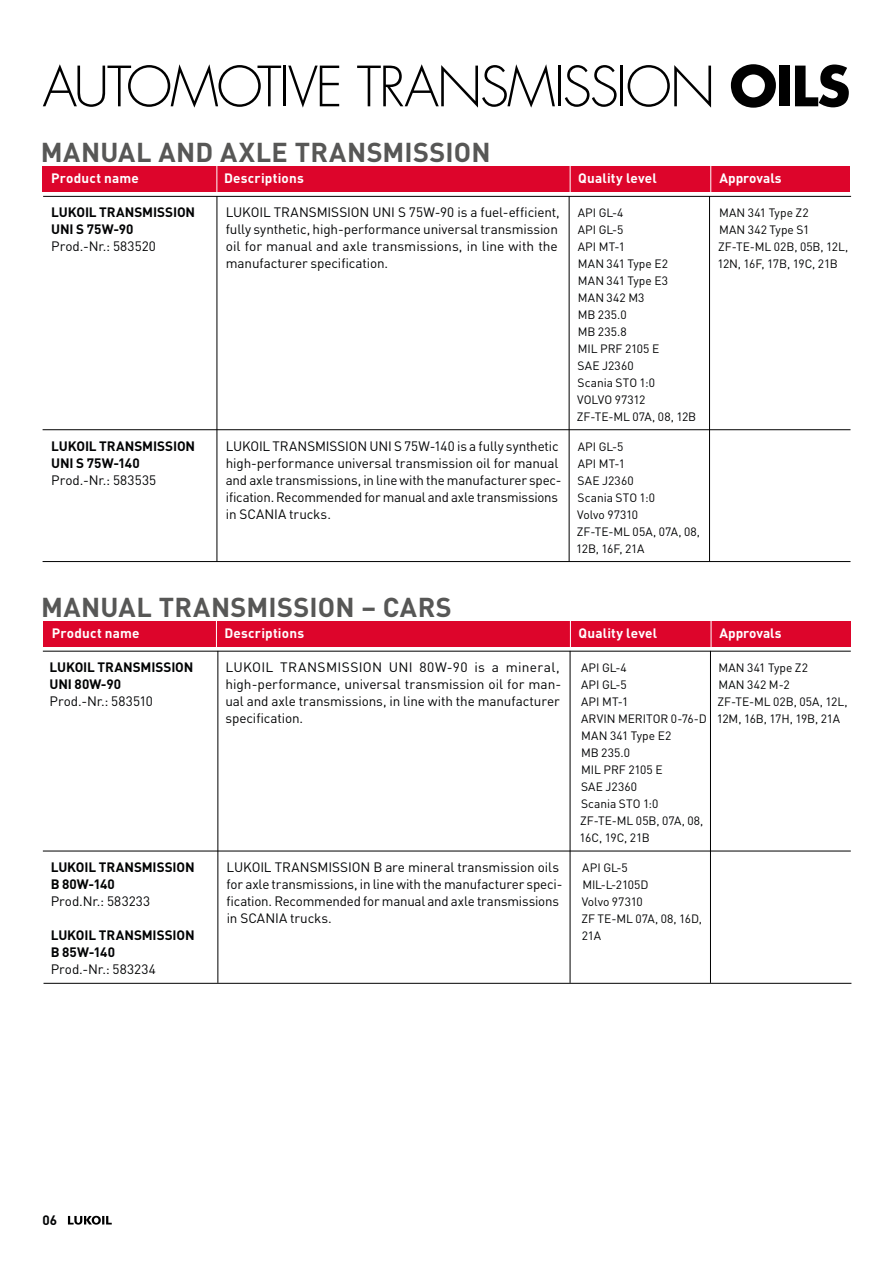
<style>
.page{position:relative;width:893px;height:1263px;background:#fff}
.page>*{position:absolute;margin:0;border:0;box-sizing:border-box;transform-origin:0 0}
.t1{font:300 54px "Futura";letter-spacing:-.04em;color:#000}
.t2{font:700 27px "DIN";letter-spacing:.015em;color:#575756}
.t3{font:13.5px/17px "DIN";letter-spacing:-.01em;color:#020304}
.t4{font:700 13.5px/17px "DIN";letter-spacing:-.005em;color:#020304}
.t5{font:700 13.5px "DIN";letter-spacing:.01em;color:#fff}
.t6{font:12px/17px "DIN";color:#020304}
.s1{font-weight:700}
</style>
<div class="page">
<hr style="left:43px;top:196px;width:808px;height:1px;background:#000">
<hr style="left:43px;top:429px;width:807px;height:1px;background:#000">
<hr style="left:43px;top:561px;width:807px;height:1px;background:#000">
<hr style="left:217px;top:196px;width:1px;height:365px;background:#000">
<hr style="left:569px;top:196px;width:1px;height:365px;background:#000">
<hr style="left:709px;top:196px;width:1px;height:365px;background:#000">
<div style="left:43px;top:166px;width:807px;height:25px;background:#dd052b"></div>
<svg style="left:216px;top:166px;width:1px;height:26px"></svg>
<svg style="left:570px;top:166px;width:1px;height:26px"></svg>
<hr style="left:710px;top:163px;width:1px;height:30px;background:#fff">
<hr style="left:43px;top:651px;width:808px;height:1px;background:#000">
<div style="left:43px;top:621px;width:808px;height:26px;background:#dd052b"></div>
<hr style="left:216px;top:619px;width:1px;height:30px;background:#fff">
<hr style="left:570px;top:619px;width:1px;height:30px;background:#fff">
<hr style="left:711px;top:618px;width:1px;height:30px;background:#fff">
<hr style="left:218px;top:651px;width:1px;height:332px;background:#000">
<hr style="left:570px;top:651px;width:1px;height:332px;background:#000">
<hr style="left:710px;top:651px;width:1px;height:332px;background:#000">
<hr style="left:44px;top:983px;width:807px;height:1px;background:#000">
<hr style="left:43px;top:851px;width:808px;height:1px;background:#000">
<svg style="left:68px;top:1216px;width:44px;height:9px"></svg>
<h1 class="t1" style="left:43px;top:52px;width:809px">AUTOMOTIVE TRANSMISSION <span class="s1">OILS</span></h1>
<h2 class="t2" style="left:41px;top:134px;width:451px">MANUAL AND AXLE TRANSMISSION</h2>
<p class="t5" style="left:51px;top:169px;width:89px">Product name</p>
<p class="t5" style="left:224px;top:169px;width:81px">Descriptions</p>
<p class="t5" style="left:578px;top:169px;width:80px">Quality level</p>
<p class="t5" style="left:719px;top:169px;width:64px">Approvals</p>
<p class="t4" style="left:51px;top:203px;width:145px">LUKOIL TRANSMISSION<br>UNI S 75W-90</p>
<p class="t3" style="left:51px;top:237px;width:106px">Prod.-Nr.: 583520</p>
<p class="t4" style="left:51px;top:437px;width:145px">LUKOIL TRANSMISSION<br>UNI S 75W-140</p>
<p class="t3" style="left:51px;top:471px;width:106px">Prod.-Nr.: 583535</p>
<p class="t3" style="left:226px;top:203px;width:336px">LUKOIL TRANSMISSION UNI S 75W-90 is a fuel-efficient, fully synthetic, high-performance universal transmission oil for manual and axle transmissions, in line with the manufacturer specification.</p>
<p class="t3" style="left:226px;top:437px;width:337px">LUKOIL TRANSMISSION UNI S 75W-140 is a fully synthetic high-performance universal transmission oil for manual and axle transmissions, in line with the manufacturer spec&shy;ification. Recommended for manual and axle transmissions in SCANIA trucks.</p>
<p class="t6" style="left:577px;top:204px;width:121px">API GL-4<br>API GL-5<br>API MT-1<br>MAN 341 Type E2<br>MAN 341 Type E3<br>MAN 342 M3<br>MB 235.0<br>MB 235.8<br>MIL PRF 2105 E<br>SAE J2360<br>Scania STO 1:0<br>VOLVO 97312<br>ZF-TE-ML 07A, 08, 12B</p>
<p class="t6" style="left:717px;top:204px;width:133px">MAN 341 Type Z2<br>MAN 342 Type S1<br>ZF-TE-ML 02B, 05B, 12L,<br>12N, 16F, 17B, 19C, 21B</p>
<p class="t6" style="left:576px;top:438px;width:125px">API GL-5<br>API MT-1<br>SAE J2360<br>Scania STO 1:0<br>Volvo 97310<br>ZF-TE-ML 05A, 07A, 08,<br>12B, 16F, 21A</p>
<h2 class="t2" style="left:41px;top:589px;width:412px">MANUAL TRANSMISSION – CARS</h2>
<p class="t5" style="left:52px;top:624px;width:89px">Product name</p>
<p class="t5" style="left:224px;top:624px;width:81px">Descriptions</p>
<p class="t5" style="left:579px;top:624px;width:80px">Quality level</p>
<p class="t5" style="left:719px;top:624px;width:64px">Approvals</p>
<p class="t3" style="left:225px;top:658px;width:337px">LUKOIL TRANSMISSION UNI 80W-90 is a mineral, high-performance, universal transmission oil for man&shy;ual and axle transmissions, in line with the manufacturer specification.</p>
<p class="t4" style="left:50px;top:658px;width:145px">LUKOIL TRANSMISSION<br>UNI 80W-90</p>
<p class="t3" style="left:50px;top:692px;width:105px">Prod.-Nr.: 583510</p>
<p class="t6" style="left:579px;top:659px;width:129px">API GL-4<br>API GL-5<br>API MT-1<br>ARVIN MERITOR 0-76-D<br>MAN 341 Type E2<br>MB 235.0<br>MIL PRF 2105 E<br>SAE J2360<br>Scania STO 1:0<br>ZF-TE-ML 05B, 07A, 08,<br>16C, 19C, 21B</p>
<p class="t6" style="left:717px;top:659px;width:132px">MAN 341 Type Z2<br>MAN 342 M-2<br>ZF-TE-ML 02B, 05A, 12L,<br>12M, 16B, 17H, 19B, 21A</p>
<p class="t4" style="left:51px;top:858px;width:145px">LUKOIL TRANSMISSION<br>B 80W-140</p>
<p class="t3" style="left:51px;top:892px;width:101px">Prod.Nr.: 583233</p>
<p class="t4" style="left:51px;top:926px;width:145px">LUKOIL TRANSMISSION<br>B 85W-140</p>
<p class="t3" style="left:51px;top:960px;width:107px">Prod.-Nr.: 583234</p>
<p class="t3" style="left:226px;top:858px;width:337px">LUKOIL TRANSMISSION B are mineral transmission oils for axle transmissions, in line with the manufacturer speci&shy;fication. Recommended for manual and axle transmissions in SCANIA trucks.</p>
<p class="t6" style="left:581px;top:859px;width:122px">API GL-5<br>MIL-L-2105D<br>Volvo 97310<br>ZF TE-ML 07A, 08, 16D,<br>21A</p>
<p class="t4" style="left:43px;top:1211px;width:16px">06</p>
</div>
